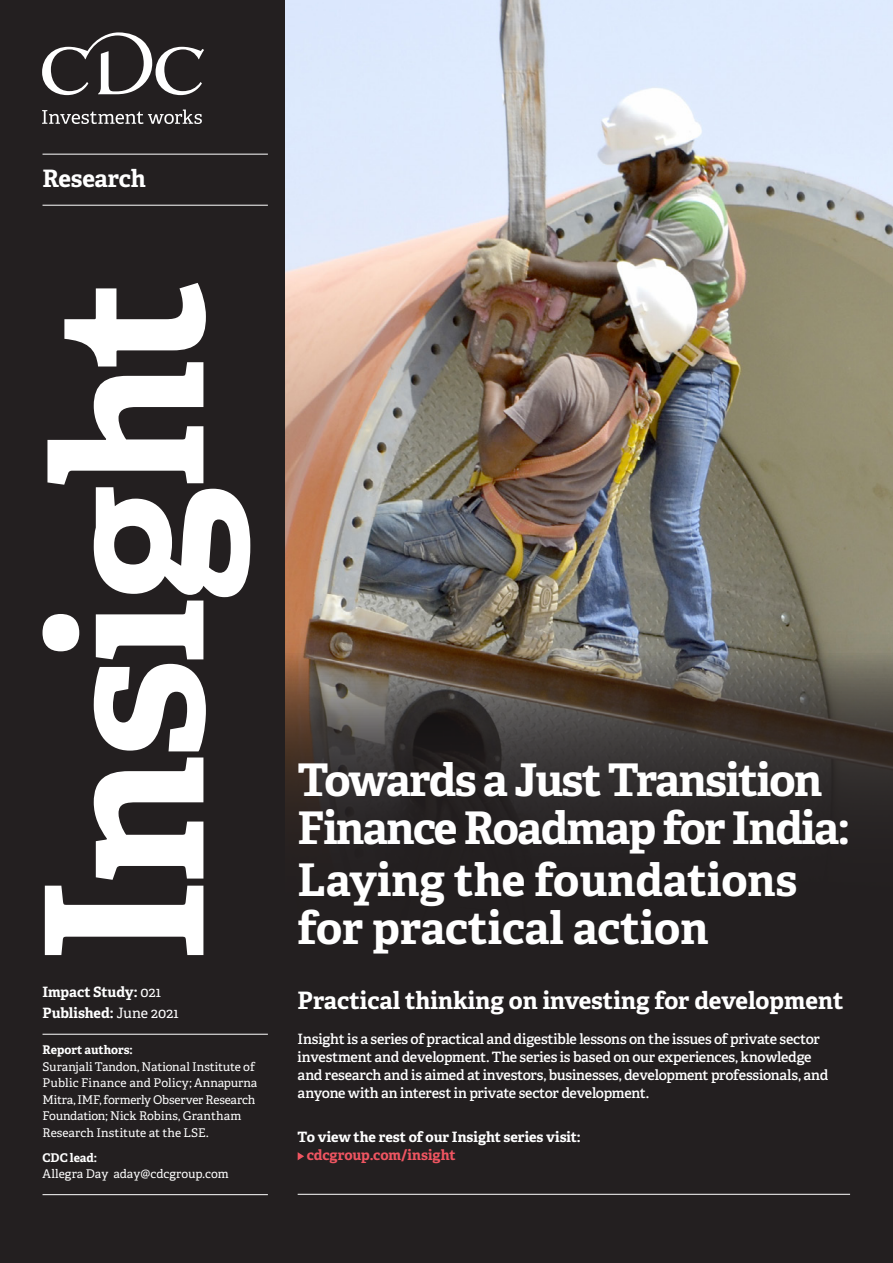
<style>
.page{position:relative;width:893px;height:1263px;background:#fff}
.page>*{position:absolute;margin:0;border:0;box-sizing:border-box;transform-origin:0 0}
.t1{font:700 45px/48px "Adelle";letter-spacing:-.03em;color:#fff}
.t2{font:700 45px/48px "Adelle";color:#fff}
.t3{font:700 24px "Adelle";letter-spacing:-.005em;color:#fff}
.t4{font:600 14.25px/18px "Adelle";letter-spacing:-.02em;color:#fff}
.t5{font:700 14.25px/21px "Adelle";letter-spacing:-.005em;color:#fff}
.t6{font:700 14.25px "Adelle";letter-spacing:-.005em;color:#ef5561}
.t7{font:12px/16.5px "Adelle";letter-spacing:-.005em;color:#fff}
.t8{font:700 12px "Adelle";letter-spacing:-.005em;color:#fff}
.s1{font-weight:400}
</style>
<div class="page">
<img style="left:285px;top:0;width:608px;height:631px">
<img style="left:285px;top:631px;width:608px;height:22px">
<div style="left:0;top:986px;width:893px;height:277px;background:#231f20"></div>
<div style="left:0;top:0;width:285px;height:1263px;background:#231f20"></div>
<hr style="left:298px;top:1194px;width:552px;height:1px;background:#fff">
<svg style="left:43px;top:283px;width:207px;height:672px"></svg>
<hr style="left:43px;top:205px;width:225px;height:1px;background:#fff">
<hr style="left:43px;top:154px;width:225px;height:1px;background:#fff">
<svg style="left:285px;top:653px;width:608px;height:333px;background:#342e2c"></svg>
<svg style="left:42px;top:32px;width:162px;height:92px"></svg>
<svg style="left:298px;top:1152px;width:6px;height:8px"></svg>
<hr style="left:43px;top:1034px;width:225px;height:1px;background:#fff">
<hr style="left:43px;top:1194px;width:225px;height:1px;background:#fff">
<h2 class="t3" style="left:43px;top:163px;width:105px">Research</h2>
<p class="t5" style="left:43px;top:982px;width:138px">Impact Study: <span class="s1">021<br></span>Published: <span class="s1">June 2021</span></p>
<p class="t8" style="left:43px;top:1042px;width:92px">Report authors:</p>
<p class="t7" style="left:43px;top:1058px;width:216px">Suranjali Tandon, National Institute of Public Finance and Policy; Annapurna Mitra, IMF, formerly Observer Research Foundation; Nick Robins, Grantham Research Institute at the LSE.</p>
<p class="t8" style="left:43px;top:1150px;width:56px">CDC lead:</p>
<p class="t7" style="left:43px;top:1166px;width:188px">Allegra Day aday@cdcgroup.com</p>
<h1 class="t1" style="left:298px;top:756px;width:554px">Towards a Just Transition<br>Finance Roadmap for India:</h1>
<h1 class="t2" style="left:298px;top:857px;width:501px">Laying the foundations for practical action</h1>
<h2 class="t3" style="left:298px;top:985px;width:547px">Practical thinking on investing for development</h2>
<p class="t4" style="left:298px;top:1030px;width:532px">Insight is a series of practical and digestible lessons on the issues of private sector investment and development. The series is based on our experiences, knowledge and research and is aimed at investors, businesses, development professionals, and anyone with an interest in private sector development.</p>
<p class="t5" style="left:298px;top:1127px;width:285px">To view the rest of our Insight series visit:</p>
<p class="t6" style="left:307px;top:1146px;width:150px">cdcgroup.com/insight</p>
</div>
